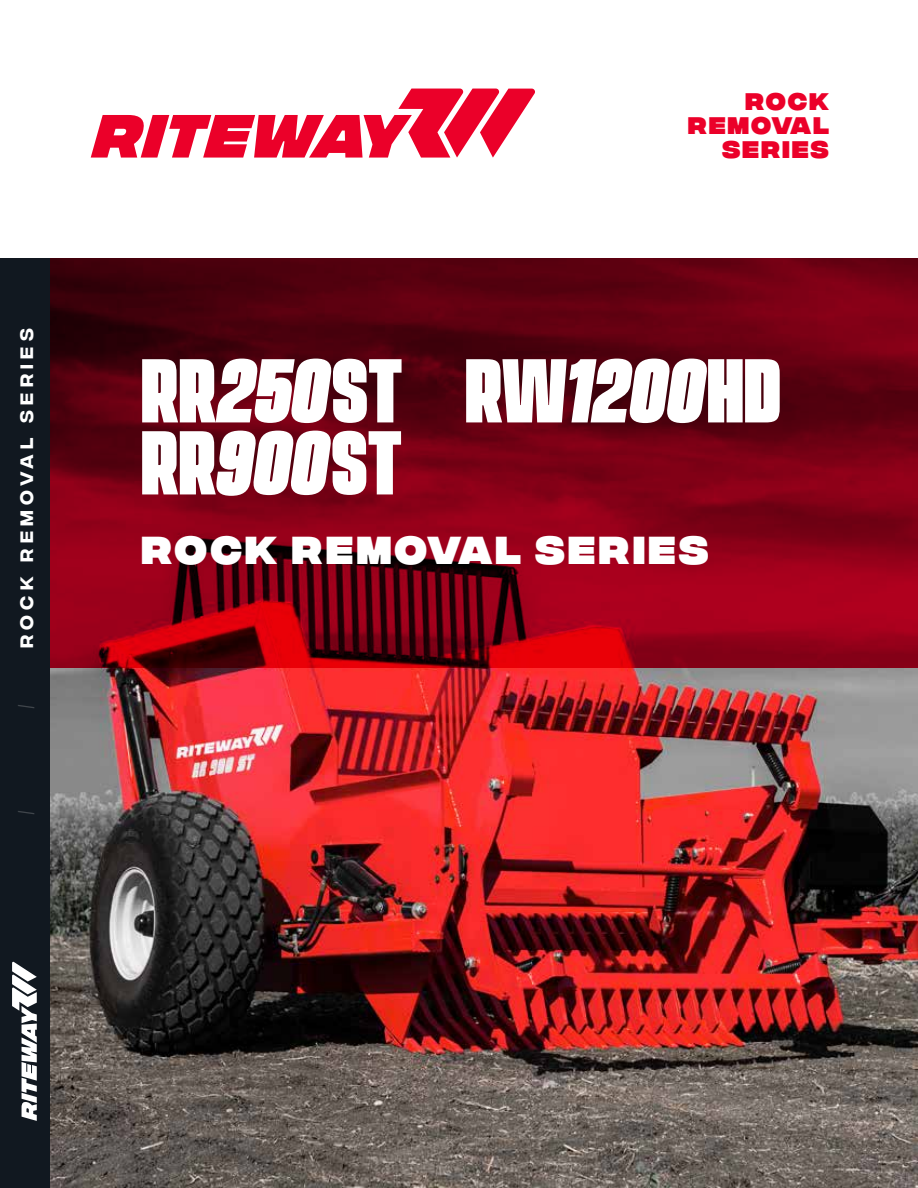
<style>
.page{position:relative;width:918px;height:1188px;background:#fff}
.page>*{position:absolute;margin:0;border:0;box-sizing:border-box;transform-origin:0 0}
.t1{font:800 82.5px/72px "Vanguard CF";color:#fff}
.t2{font:800 39px "Integral CF";letter-spacing:.075em;color:#fff}
.t3{font:800 24px/24px "Integral CF";letter-spacing:.075em;color:#eb0029;text-align:right}
.t4{font:500 18px "Integral CF";letter-spacing:.3em;color:#fff}
.t5{font:italic 18px "Vanguard CF";color:#41464c}
.s1{font-style:italic}
</style>
<div class="page">
<img style="left:50px;top:668px;width:868px;height:520px">
<svg style="left:50px;top:258px;width:868px;height:410px;background:#710012"></svg>
<svg style="left:91px;top:89px;width:444px;height:69px"></svg>
<div style="left:0;top:258px;width:50px;height:930px;background:#111820"></div>
<svg style="left:12px;top:962px;width:25px;height:159px"></svg>
<p class="t4" style="left:17px;top:648px;width:321px;rotate:-90deg">Rock removal series</p>
<p class="t5" style="left:16px;top:708px;width:5px;rotate:-90deg">|</p>
<p class="t5" style="left:16px;top:814px;width:5px;rotate:-90deg">|</p>
<p class="t3" style="left:688px;top:91px;width:143px">ROCK<br>REMOVAL<br>SERIES</p>
<p class="t1" style="left:141px;top:360px;width:641px">RR<span class="s1">250</span>St RW<span class="s1">1200</span>HD<br>RR<span class="s1">900</span>ST</p>
<p class="t2" style="left:141px;top:527px;width:569px">ROCK REMOVAL SERIES</p>
</div>
